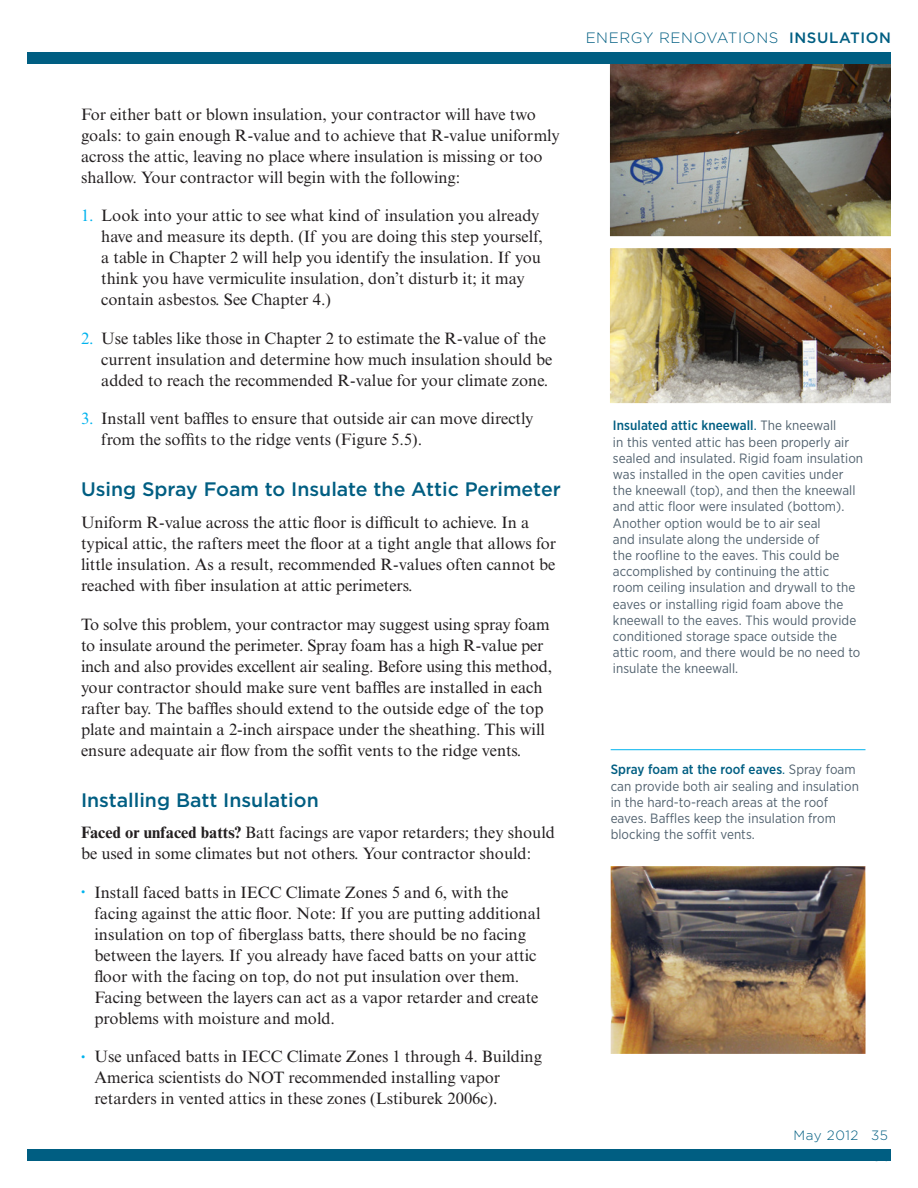
<style>
.page{position:relative;width:918px;height:1188px;background:#fff}
.page>*{position:absolute;margin:0;border:0;box-sizing:border-box;transform-origin:0 0}
.header_1_3{font:500 19.5px "Gotham";color:#005e82}
.BODY{font:16.5px/21px "Times New Roman MT Std";color:#231f20}
.Numbered_Text{font:16.5px/21px "Times New Roman MT Std";color:#231f20}
.BULLET_TEXT{font:16.5px/21px "Times New Roman MT Std";color:#231f20}
.t1{font:300 15px "Gotham";letter-spacing:.04em;color:#005e82}
.t2{font:13.5px/16.2px "Gotham Narrow";letter-spacing:.005em;color:#52626f}
.t3{font:300 13.5px "Gotham";letter-spacing:.035em;color:#005e82}
.s1{color:#00b3ee}
.s2{font-weight:700}
.s3{font-size:12px;color:#00b3ee}
.s4{font-weight:500}
.s5{font-weight:500;color:#005e82}
.s6{color:#005e82}
</style>
<div class="page">
<img style="left:611px;top:64px;width:278px;height:171px">
<div style="left:608px;top:59px;width:284px;height:179px;border:2px solid #fff"></div>
<img style="left:611px;top:250px;width:278px;height:152px">
<div style="left:608px;top:247px;width:284px;height:158px;border:2px solid #fff"></div>
<img style="left:611px;top:866px;width:255px;height:188px">
<hr style="left:611px;top:749px;width:254px;height:1px;background:#00b3ee">
<div style="left:27px;top:52px;width:864px;height:12px;background:#005e82"></div>
<div style="left:27px;top:1149px;width:864px;height:12px;background:#005e82"></div>
<p class="BODY" style="left:81px;top:104px;width:480px">For either batt or blown insulation, your contractor will have two goals: to gain enough R-value and to achieve that R-value uniformly across the attic, leaving no place where insulation is missing or too shallow. Your contractor will begin with the following:</p>
<p class="Numbered_Text" style="left:101px;top:205px;width:443px;text-indent:-20px"><span class="s1">1.</span> Look into your attic to see what kind of insulation you already have and measure its depth. (If you are doing this step yourself, a table in Chapter 2 will help you identify the insulation. If you think you have vermiculite insulation, don’t disturb it; it may contain asbestos. See Chapter 4.)</p>
<p class="Numbered_Text" style="left:101px;top:328px;width:453px;text-indent:-20px"><span class="s1">2.</span> Use tables like those in Chapter 2 to estimate the R-value of the current insulation and determine how much insulation should be added to reach the recommended R-value for your climate zone.</p>
<p class="Numbered_Text" style="left:101px;top:408px;width:434px;text-indent:-20px"><span class="s1">3.</span> Install vent baffles to ensure that outside air can move directly from the soffits to the ridge vents (Figure 5.5).</p>
<p class="header_1_3" style="left:81px;top:478px;width:481px">Using Spray Foam to Insulate the Attic Perimeter</p>
<p class="BODY" style="left:81px;top:512px;width:477px">Uniform R-value across the attic floor is difficult to achieve. In a typical attic, the rafters meet the floor at a tight angle that allows for little insulation. As a result, recommended R-values often cannot be reached with fiber insulation at attic perimeters.</p>
<p class="BODY" style="left:81px;top:614px;width:473px">To solve this problem, your contractor may suggest using spray foam to insulate around the perimeter. Spray foam has a high R-value per inch and also provides excellent air sealing. Before using this method, your contractor should make sure vent baffles are installed in each rafter bay. The baffles should extend to the outside edge of the top plate and maintain a 2-inch airspace under the sheathing. This will ensure adequate air flow from the soffit vents to the ridge vents.</p>
<p class="header_1_3" style="left:81px;top:789px;width:239px">Installing Batt Insulation</p>
<p class="BODY" style="left:81px;top:822px;width:475px"><span class="s2">Faced or unfaced batts?</span> Batt facings are vapor retarders; they should be used in some climates but not others. Your contractor should:</p>
<p class="BULLET_TEXT" style="left:94px;top:882px;width:447px;text-indent:-14px"><span class="s3">•</span> Install faced batts in IECC Climate Zones 5 and 6, with the facing against the attic floor. Note: If you are putting additional insulation on top of fiberglass batts, there should be no facing between the layers. If you already have faced batts on your attic floor with the facing on top, do not put insulation over them.<br>Facing between the layers can act as a vapor retarder and create problems with moisture and mold.</p>
<p class="BULLET_TEXT" style="left:94px;top:1046px;width:449px;text-indent:-14px"><span class="s3">•</span> Use unfaced batts in IECC Climate Zones 1 through 4. Building<br>America scientists do NOT recommended installing vapor retarders in vented attics in these zones (Lstiburek 2006c).</p>
<p class="t1" style="left:586px;top:29px;width:307px">ENERGY RENOVATIONS <span class="s4">INSULATION</span></p>
<p class="t2" style="left:613px;top:417px;width:252px"><span class="s5">Insulated attic kneewall</span><span class="s6">.</span> The kneewall<br>in this vented attic has been properly air sealed and insulated. Rigid foam insulation was installed in the open cavities under the kneewall (top), and then the kneewall and attic floor were insulated (bottom).<br>Another option would be to air seal<br>and insulate along the underside of<br>the roofline to the eaves. This could be accomplished by continuing the attic room ceiling insulation and drywall to the eaves or installing rigid foam above the kneewall to the eaves. This would provide conditioned storage space outside the attic room, and there would be no need to insulate the kneewall.</p>
<p class="t2" style="left:611px;top:761px;width:250px"><span class="s5">Spray foam at the roof eaves</span><span class="s6">.</span> Spray foam can provide both air sealing and insulation in the hard-to-reach areas at the roof eaves. Baffles keep the insulation from blocking the soffit vents.</p>
<p class="t3" style="left:793px;top:1128px;width:96px">May 2012 35</p>
</div>
